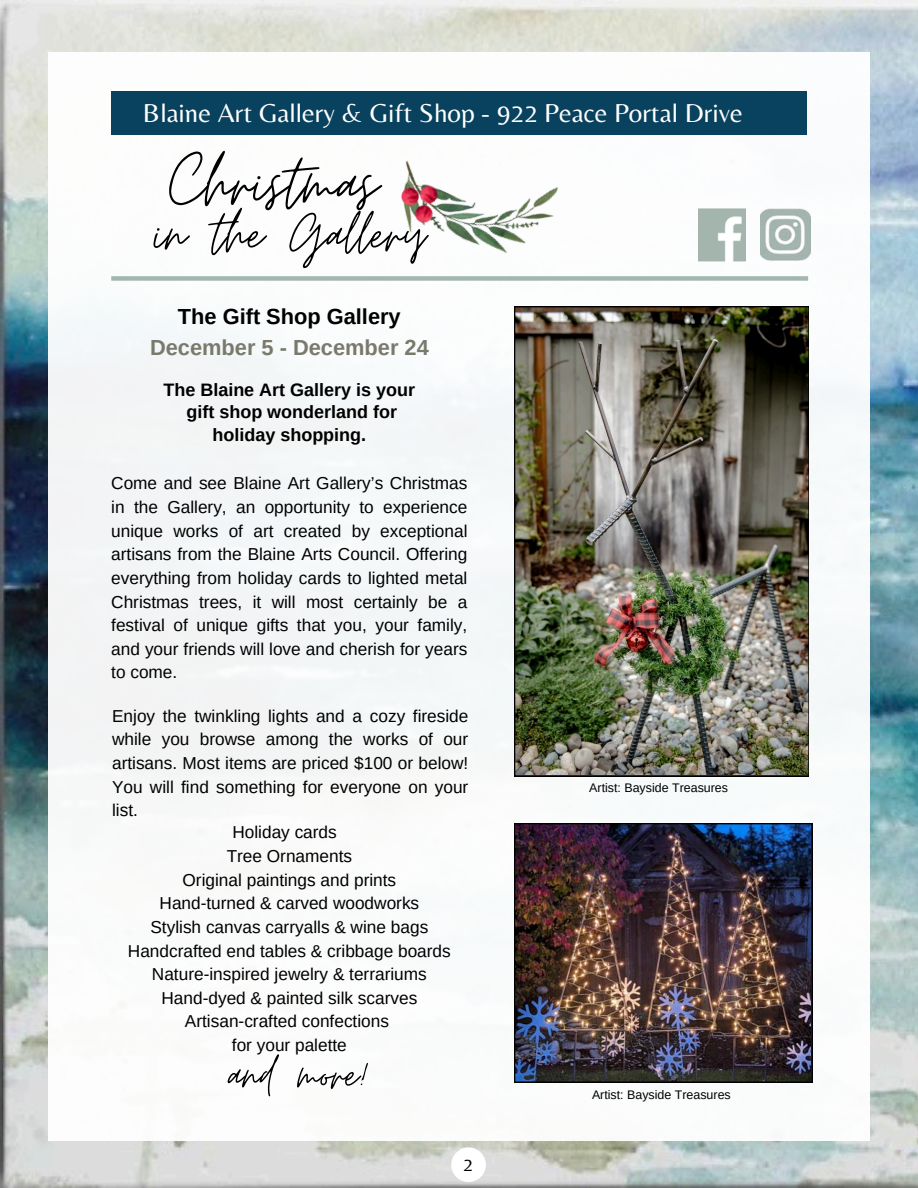
<style>
.page{position:relative;width:918px;height:1188px;background:#fff}
.page>*{position:absolute;margin:0;border:0;box-sizing:border-box;transform-origin:0 0}
.t1{font:83.55px "Moon Time";color:#000}
.t2{font:67.5px "Moon Time";color:#000}
.t3{font:56.25px "Moon Time";color:#000}
.t4{font:27px "Belleza";color:#fff}
.t5{font:700 21.75px/30.3px "Arimo";color:#79796c;text-align:center}
.t6{font:19.5px "Belleza";color:#000}
.t7{font:700 18px/22.5px "Arimo";color:#000;text-align:center}
.t8{font:17.25px/23.5px "Arimo";color:#000;text-align:justify}
.t9{font:12.45px "Arimo";color:#000}
.s1{color:#000}
</style>
<div class="page">
<img style="left:0;top:0;width:918px;height:1188px">
<div style="left:48px;top:52px;width:822px;height:1089px;background:#fff"></div>
<div style="left:111px;top:92px;width:696px;height:43px;background:#09425e"></div>
<img style="left:514px;top:306px;width:295px;height:470px">
<img style="left:514px;top:823px;width:298px;height:260px">
<div style="left:111px;top:276px;width:697px;height:5px;background:#a4b7af"></div>
<img style="left:699px;top:208px;width:47px;height:54px">
<img style="left:761px;top:208px;width:49px;height:53px">
<img style="left:364px;top:160px;width:208px;height:121px">
<div style="left:451px;top:1147px;width:35px;height:35px;background:#fff;border-radius:50%"></div>
<h3 class="t4" style="left:143px;top:97px;width:601px">Blaine Art Gallery &amp; Gift Shop - 922 Peace Portal Drive</h3>
<p class="t1" style="left:169px;top:133px;width:210px">Christmas</p>
<p class="t2" style="left:153px;top:193px;width:273px">in the Gallery</p>
<p class="t5" style="left:150px;top:302px;width:280px"><span class="s1">The Gift Shop Gallery<br></span>December 5 - December 24</p>
<p class="t7" style="left:163px;top:378px;width:253px">The Blaine Art Gallery is your gift shop wonderland for holiday shopping.</p>
<h1 class="t8" style="left:111px;top:472px;width:358px">Come and see Blaine Art Gallery’s Christmas in the Gallery, an opportunity to experience unique works of art created by exceptional artisans from the Blaine Arts Council. Offering everything from holiday cards to lighted metal Christmas trees, it will most certainly be a festival of unique gifts that you, your family, and your friends will love and cherish for years to come.</h1>
<p class="t8" style="left:112px;top:704px;width:358px">Enjoy the twinkling lights and a cozy fireside while you browse among the works of our artisans. Most items are priced $100 or below!<br>You will find something for everyone on your list.</p>
<h6 class="t8" style="left:128px;top:821px;width:324px;text-align:center">Holiday cards<br>Tree Ornaments<br>Original paintings and prints<br>Hand-turned &amp; carved woodworks<br>Stylish canvas carryalls &amp; wine bags<br>Handcrafted end tables &amp; cribbage boards<br>Nature-inspired jewelry &amp; terrariums<br>Hand-dyed &amp; painted silk scarves<br>Artisan-crafted confections<br>for your palette</h6>
<h6 class="t3" style="left:229px;top:1040px;width:143px">and more!</h6>
<h6 class="t6" style="left:463px;top:1153px;width:11px">2</h6>
<h4 class="t9" style="left:589px;top:781px;width:140px">Artist: Bayside Treasures</h4>
<h5 class="t9" style="left:592px;top:1088px;width:140px">Artist: Bayside Treasures</h5>
</div>
